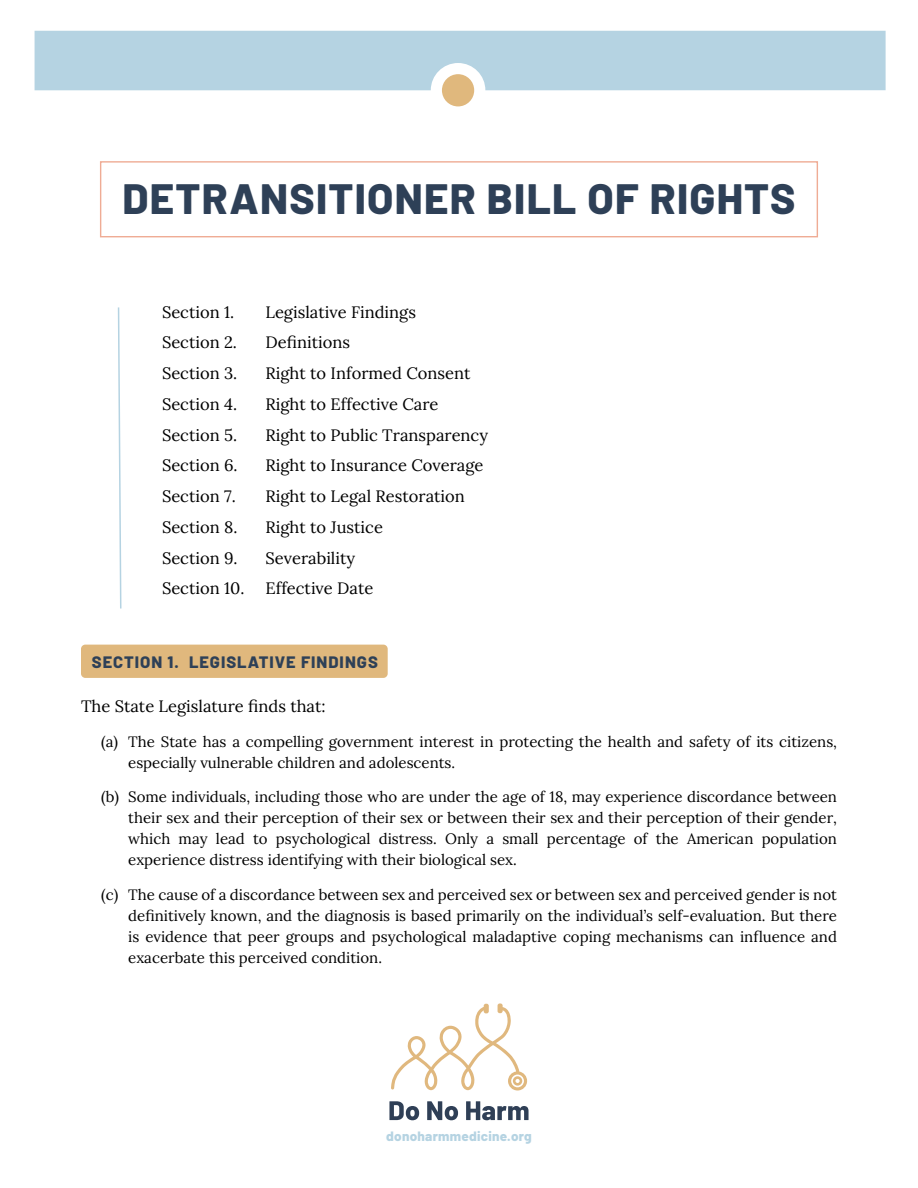
<style>
.page{position:relative;width:918px;height:1188px;background:#fff}
.page>*{position:absolute;margin:0;border:0;box-sizing:border-box;transform-origin:0 0}
.Headline{font:800 42.3px "Barlow";letter-spacing:.03em;color:#2e4057}
.Body_text{font:16.5px "Lora";color:#000}
.subhead{font:800 16.5px "Barlow";letter-spacing:.06em;color:#2e4057}
.bt_indent_1_lowercase_letters{font:15px/21px "Lora";color:#000;text-align:justify}
.t1{font:800 13.5px "Barlow";letter-spacing:.02em;color:#b5d3e2}
</style>
<div class="page">
<div style="left:35px;top:31px;width:851px;height:59px;background:#b5d3e2"></div>
<div style="left:442px;top:74px;width:32px;height:32px;background:#e0b87d;border-radius:50%"></div>
<div style="left:81px;top:645px;width:307px;height:33px;background:#e0b87d;border-radius:4px"></div>
<div style="left:100px;top:161px;width:718px;height:76px;border:1px solid #efac95"></div>
<svg style="left:117px;top:307px;width:5px;height:302px"></svg>
<svg style="left:391px;top:1003px;width:136px;height:88px"></svg>
<svg style="left:389px;top:1101px;width:30px;height:19px"></svg>
<svg style="left:427px;top:1101px;width:31px;height:19px"></svg>
<svg style="left:466px;top:1101px;width:63px;height:19px"></svg>
<p class="Headline" style="left:122px;top:167px;width:675px">DETRANSITIONER BILL OF RIGHTS</p>
<p class="Body_text" style="left:162px;top:299px;width:74px">Section 1.</p>
<p class="Body_text" style="left:266px;top:299px;width:152px">Legislative Findings</p>
<p class="Body_text" style="left:162px;top:330px;width:77px">Section 2.</p>
<p class="Body_text" style="left:266px;top:330px;width:86px">Definitions</p>
<p class="Body_text" style="left:162px;top:361px;width:77px">Section 3.</p>
<p class="Body_text" style="left:266px;top:361px;width:207px">Right to Informed Consent</p>
<p class="Body_text" style="left:162px;top:391px;width:77px">Section 4.</p>
<p class="Body_text" style="left:266px;top:391px;width:175px">Right to Effective Care</p>
<p class="Body_text" style="left:162px;top:422px;width:77px">Section 5.</p>
<p class="Body_text" style="left:266px;top:422px;width:224px">Right to Public Transparency</p>
<p class="Body_text" style="left:162px;top:453px;width:77px">Section 6.</p>
<p class="Body_text" style="left:266px;top:453px;width:220px">Right to Insurance Coverage</p>
<p class="Body_text" style="left:162px;top:484px;width:75px">Section 7.</p>
<p class="Body_text" style="left:266px;top:484px;width:201px">Right to Legal Restoration</p>
<p class="Body_text" style="left:162px;top:514px;width:77px">Section 8.</p>
<p class="Body_text" style="left:266px;top:514px;width:119px">Right to Justice</p>
<p class="Body_text" style="left:162px;top:545px;width:77px">Section 9.</p>
<p class="Body_text" style="left:266px;top:545px;width:91px">Severability</p>
<p class="Body_text" style="left:162px;top:576px;width:84px">Section 10.</p>
<p class="Body_text" style="left:266px;top:576px;width:109px">Effective Date</p>
<p class="subhead" style="left:92px;top:650px;width:288px">SECTION 1. LEGISLATIVE FINDINGS</p>
<p class="Body_text" style="left:81px;top:694px;width:246px">The State Legislature finds that:</p>
<p class="bt_indent_1_lowercase_letters" style="left:128px;top:730px;width:710px;text-indent:-27px">(a) The State has a compelling government interest in protecting the health and safety of its citizens, especially vulnerable children and adolescents.</p>
<p class="bt_indent_1_lowercase_letters" style="left:128px;top:785px;width:710px;text-indent:-27px">(b) Some individuals, including those who are under the age of 18, may experience discordance between their sex and their perception of their sex or between their sex and their perception of their gender, which may lead to psychological distress. Only a small percentage of the American population experience distress identifying with their biological sex.</p>
<p class="bt_indent_1_lowercase_letters" style="left:128px;top:883px;width:710px;text-indent:-27px">(c) The cause of a discordance between sex and perceived sex or between sex and perceived gender is not definitively known, and the diagnosis is based primarily on the individual’s self-evaluation. But there is evidence that peer groups and psychological maladaptive coping mechanisms can influence and exacerbate this perceived condition.</p>
<p class="t1" style="left:386px;top:1126px;width:147px">donoharmmedicine.org</p>
</div>
